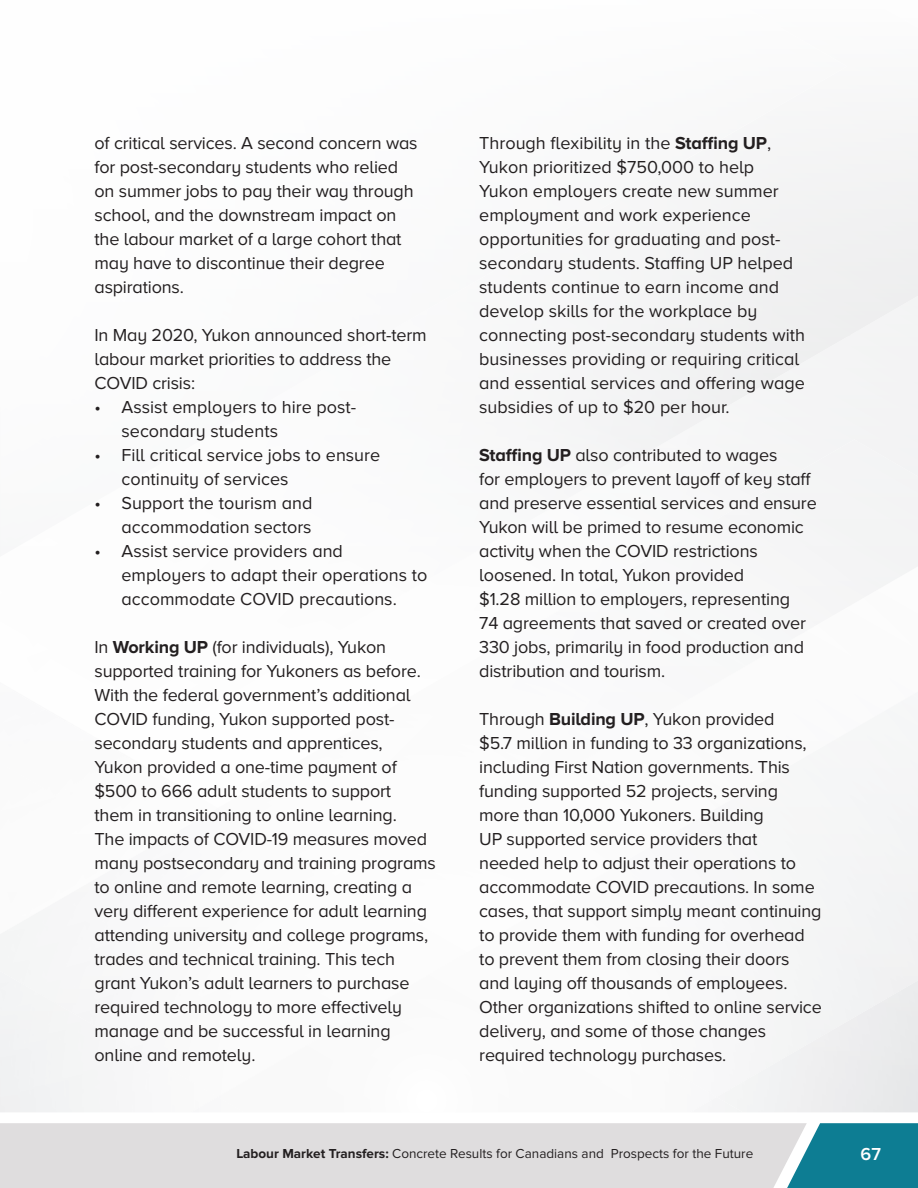
<style>
.page{position:relative;width:918px;height:1188px;background:#fff}
.page>*{position:absolute;margin:0;border:0;box-sizing:border-box;transform-origin:0 0}
.t1{font:18px/24px "Proxima Nova A";letter-spacing:-.01em;color:#231f20}
.t2{font:600 18px "Proxima Nova A";color:#fff}
.t3{font:13.5px "Proxima Nova";color:#231f20}
.s1{font-weight:700}
</style>
<div class="page">
<div style="left:807px;top:1123px;width:111px;height:65px;background:#0d7d93"></div>
<div style="left:0;top:1123px;width:807px;height:65px;background:#dfddde"></div>
<div style="left:709px;top:133px;width:209px;height:203px;background:#f1f2f2"></div>
<div style="left:708px;top:335px;width:143px;height:71px;background:#f1f1f2"></div>
<img style="left:708px;top:405px;width:22px;height:12px">
<img style="left:562px;top:133px;width:215px;height:65px">
<img style="left:562px;top:197px;width:60px;height:34px">
<div style="left:716px;top:439px;width:202px;height:157px;background:#f4f5f5"></div>
<img style="left:711px;top:519px;width:7px;height:77px">
<div style="left:1px;top:971px;width:217px;height:141px;background:#f6f6f7"></div>
<img style="left:191px;top:1097px;width:27px;height:15px">
<div style="left:717px;top:973px;width:201px;height:139px;background:#f1f2f3"></div>
<img style="left:717px;top:1097px;width:26px;height:15px">
<img style="left:0;top:809px;width:1px;height:303px">
<img style="left:0;top:934px;width:1px;height:37px">
<p class="t1" style="left:94px;top:131px;width:325px">of critical services. A second concern was for post-secondary students who relied on summer jobs to pay their way through school, and the downstream impact on the labour market of a large cohort that may have to discontinue their degree aspirations.</p>
<p class="t1" style="left:94px;top:323px;width:334px">In May 2020, Yukon announced short-term labour market priorities to address the<br>COVID crisis:</p>
<p class="t1" style="left:122px;top:395px;width:236px;text-indent:-27px">• Assist employers to hire post&shy;secondary students</p>
<p class="t1" style="left:122px;top:443px;width:260px;text-indent:-27px">• Fill critical service jobs to ensure continuity of services</p>
<p class="t1" style="left:94px;top:491px;width:219px;text-align:right">• Support the tourism and accommodation sectors</p>
<p class="t1" style="left:122px;top:539px;width:307px;text-indent:-27px">• Assist service providers and employers to adapt their operations to accommodate COVID precautions.</p>
<p class="t1" style="left:94px;top:635px;width:343px">In <span class="s1">Working UP</span> (for individuals), Yukon supported training for Yukoners as before.<br>With the federal government’s additional COVID funding, Yukon supported post&shy;secondary students and apprentices,<br>Yukon provided a one-time payment of $500 to 666 adult students to support<br>them in transitioning to online learning.<br>The impacts of COVID-19 measures moved many postsecondary and training programs to online and remote learning, creating a very different experience for adult learning attending university and college programs, trades and technical training. This tech grant Yukon’s adult learners to purchase required technology to more effectively manage and be successful in learning online and remotely.</p>
<p class="t1" style="left:479px;top:131px;width:327px">Through flexibility in the <span class="s1">Staffing UP</span>, Yukon prioritized $750,000 to help Yukon employers create new summer employment and work experience opportunities for graduating and post&shy;secondary students. Staffing UP helped students continue to earn income and develop skills for the workplace by connecting post-secondary students with businesses providing or requiring critical and essential services and offering wage subsidies of up to $20 per hour.</p>
<p class="t1" style="left:479px;top:443px;width:339px"><span class="s1">Staffing UP</span> also contributed to wages<br>for employers to prevent layoff of key staff and preserve essential services and ensure Yukon will be primed to resume economic activity when the COVID restrictions loosened. In total, Yukon provided<br>$1.28 million to employers, representing<br>74 agreements that saved or created over 330 jobs, primarily in food production and distribution and tourism.</p>
<p class="t1" style="left:479px;top:707px;width:344px">Through <span class="s1">Building UP</span>, Yukon provided<br>$5.7 million in funding to 33 organizations, including First Nation governments. This funding supported 52 projects, serving more than 10,000 Yukoners. Building<br>UP supported service providers that needed help to adjust their operations to accommodate COVID precautions. In some cases, that support simply meant continuing to provide them with funding for overhead to prevent them from closing their doors and laying off thousands of employees.<br>Other organizations shifted to online service delivery, and some of those changes required technology purchases.</p>
<p class="t3" style="left:236px;top:1146px;width:518px"><span class="s1">Labour Market Transfers:</span> Concrete Results for Canadians and Prospects for the Future</p>
<p class="t2" style="left:861px;top:1144px;width:22px">67</p>
</div>
